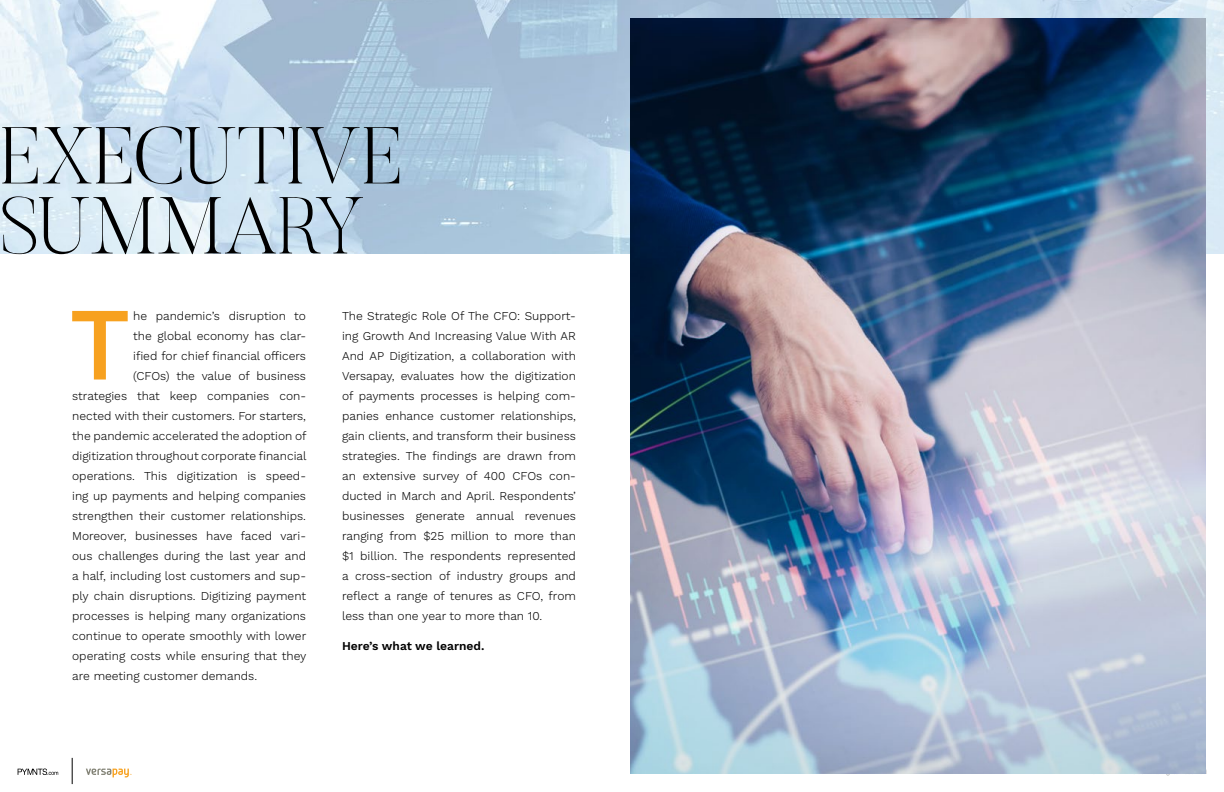
<style>
.page{position:relative;width:1224px;height:792px;background:#fff}
.page>*{position:absolute;margin:0;border:0;box-sizing:border-box;transform-origin:0 0}
.dropcap{font:500 96px "Helvetica Neue";color:#f7a11f}
.Body{font:200 80px/70px "Butler";color:#000}
.dropcap-2{font:300 12px "Work Sans";color:#000}
.Body-2{font:300 12px/20px "Work Sans";color:#000;text-align:justify}
.Body-3{font:600 12px "Work Sans";color:#000}
</style>
<div class="page">
<svg style="left:18px;top:769px;width:40px;height:6px"></svg>
<svg style="left:72px;top:758px;width:1px;height:26px"></svg>
<svg style="left:86px;top:769px;width:46px;height:8px"></svg>
<img style="left:0;top:0;width:658px;height:253px">
<img style="left:658px;top:0;width:566px;height:253px">
<img style="left:630px;top:19px;width:576px;height:755px">
<p class="Body" style="left:0;top:120px;width:406px">EXECUTIVE<br>SUMMARY</p>
<p class="dropcap" style="left:71px;top:268px;width:58px">T</p>
<p class="dropcap-2" style="left:133px;top:308px;width:174px">he pandemic’s disruption to</p>
<p class="dropcap-2" style="left:133px;top:328px;width:174px">the global economy has clar-</p>
<p class="dropcap-2" style="left:133px;top:348px;width:174px">ified for chief financial officers</p>
<p class="dropcap-2" style="left:133px;top:368px;width:174px">(CFOs) the value of business</p>
<p class="dropcap-2" style="left:72px;top:388px;width:235px">strategies that keep companies con-</p>
<p class="dropcap-2" style="left:72px;top:408px;width:235px">nected with their customers. For starters,</p>
<p class="dropcap-2" style="left:72px;top:428px;width:236px">the pandemic accelerated the adoption of</p>
<p class="dropcap-2" style="left:72px;top:448px;width:236px">digitization throughout corporate financial</p>
<p class="dropcap-2" style="left:72px;top:468px;width:235px">operations. This digitization is speed-</p>
<p class="dropcap-2" style="left:72px;top:488px;width:235px">ing up payments and helping companies</p>
<p class="dropcap-2" style="left:72px;top:508px;width:235px">strengthen their customer relationships.</p>
<p class="dropcap-2" style="left:72px;top:528px;width:235px">Moreover, businesses have faced vari-</p>
<p class="dropcap-2" style="left:72px;top:548px;width:235px">ous challenges during the last year and</p>
<p class="dropcap-2" style="left:72px;top:568px;width:235px">a half, including lost customers and sup-</p>
<p class="dropcap-2" style="left:72px;top:588px;width:235px">ply chain disruptions. Digitizing payment</p>
<p class="dropcap-2" style="left:72px;top:608px;width:235px">processes is helping many organizations</p>
<p class="dropcap-2" style="left:72px;top:628px;width:236px">continue to operate smoothly with lower</p>
<p class="dropcap-2" style="left:72px;top:648px;width:236px">operating costs while ensuring that they</p>
<p class="dropcap-2" style="left:72px;top:668px;width:187px">are meeting customer demands.</p>
<p class="Body-2" style="left:342px;top:306px;width:235px">The Strategic Role Of The CFO: Support&shy;ing Growth And Increasing Value With AR And AP Digitization, a collaboration with Versapay, evaluates how the digitization of payments processes is helping com&shy;panies enhance customer relationships, gain clients, and transform their business strategies. The findings are drawn from an extensive survey of 400 CFOs con&shy;ducted in March and April. Respondents’ businesses generate annual revenues ranging from $25 million to more than $1 billion. The respondents represented a cross-section of industry groups and reflect a range of tenures as CFO, from less than one year to more than 10.</p>
<p class="Body-3" style="left:342px;top:639px;width:144px">Here’s what we learned.</p>
</div>
